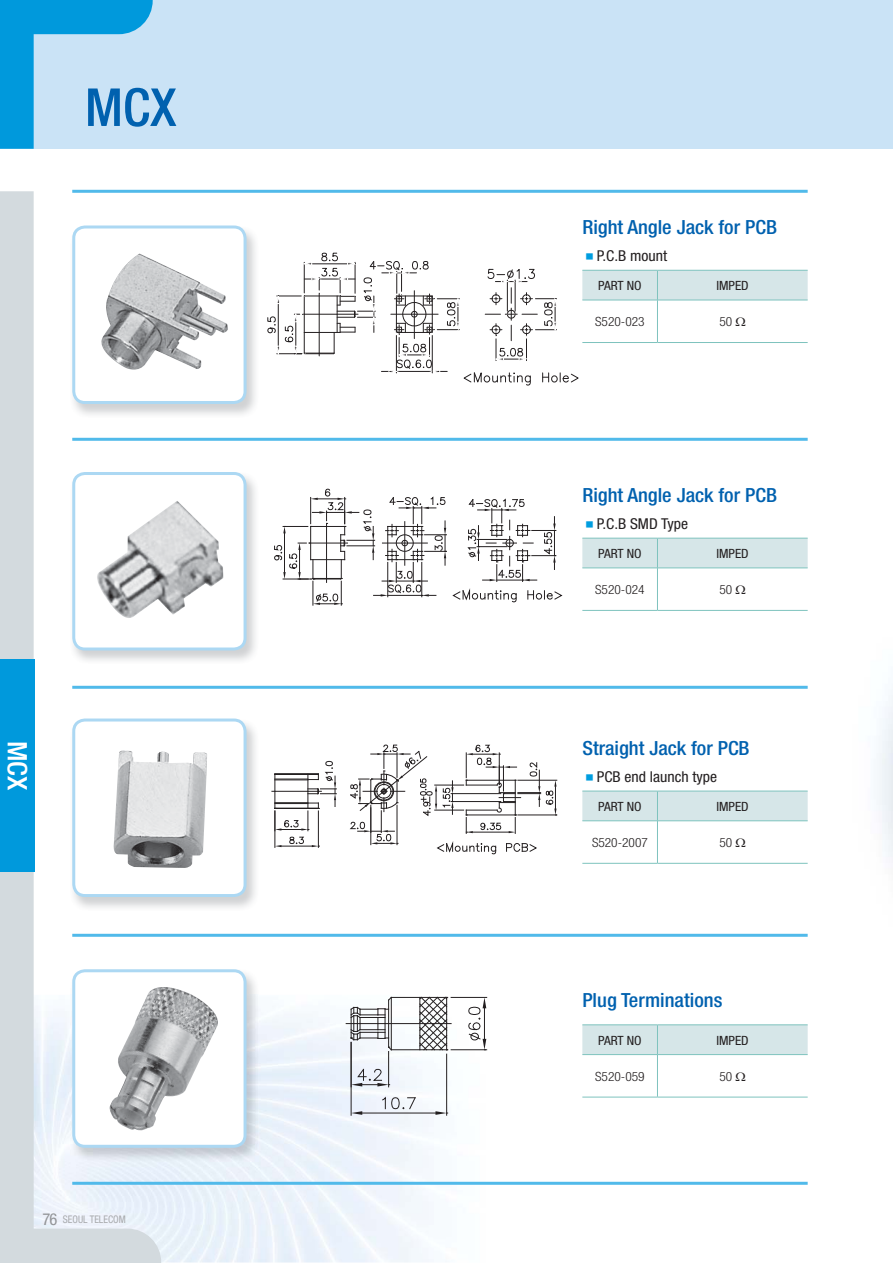
<style>
.page{position:relative;width:893px;height:1263px;background:#fff}
.page>*{position:absolute;margin:0;border:0;box-sizing:border-box;transform-origin:0 0}
.t1{font:500 condensed 52.5px "Helvetica Neue";color:#0061af}
.t2{font:500 condensed 27px "Helvetica Neue";color:#fff;scale:1.05 1}
.t3{font:500 condensed 19.5px "Helvetica Neue";color:#0061af;scale:1.05 1}
.t4{font:condensed 15px "Helvetica Neue";color:#231f20;scale:1.05 1}
.t5{font:condensed 12.75px "Helvetica Neue";color:#231f20;scale:1.05 1}
.t6{font:300 condensed 12.75px "Helvetica Neue";color:#231f20;scale:1.05 1}
.t7{font:condensed 10.5px "Helvetica Neue";color:#a7a9ac;scale:.95 1}
.s1{font-size:16.5px;color:#939598}
.s2{font-family:"YDVYGO Std 12 KS Cms UHC H";font-stretch:normal;color:#009ddf}
</style>
<div class="page">
<div style="left:0;top:0;width:893px;height:149px;background:#cae3f6"></div>
<img style="left:161px;top:996px;width:336px;height:267px">
<svg style="left:0;top:0;width:153px;height:149px"></svg>
<svg style="left:0;top:191px;width:161px;height:1072px"></svg>
<hr style="left:72px;top:190px;width:736px;height:3px;background:#51baea">
<hr style="left:72px;top:438px;width:736px;height:3px;background:#51baea">
<hr style="left:72px;top:686px;width:736px;height:3px;background:#51baea">
<hr style="left:72px;top:934px;width:736px;height:3px;background:#51baea">
<hr style="left:72px;top:1182px;width:736px;height:3px;background:#51baea">
<img style="left:70px;top:226px;width:186px;height:192px">
<div style="left:74px;top:227px;width:171px;height:176px;background:#fff;border-radius:11px"></div>
<div style="left:72px;top:226px;width:175px;height:178px;border:3px solid #acd8f3;border-radius:11px"></div>
<img style="left:70px;top:472px;width:186px;height:192px">
<div style="left:74px;top:474px;width:171px;height:175px;background:#fff;border-radius:11px"></div>
<div style="left:72px;top:472px;width:175px;height:179px;border:3px solid #acd8f3;border-radius:11px"></div>
<img style="left:70px;top:719px;width:186px;height:192px">
<div style="left:74px;top:720px;width:171px;height:176px;background:#fff;border-radius:11px"></div>
<div style="left:72px;top:719px;width:175px;height:178px;border:3px solid #acd8f3;border-radius:11px"></div>
<img style="left:70px;top:969px;width:189px;height:193px">
<div style="left:74px;top:971px;width:171px;height:175px;background:#fff;border-radius:11px"></div>
<div style="left:72px;top:969px;width:175px;height:179px;border:3px solid #acd8f3;border-radius:11px"></div>
<hr style="left:582px;top:568px;width:75px;height:1px;background:#7ec3be">
<hr style="left:582px;top:610px;width:75px;height:1px;background:#7ec3be">
<svg style="left:582px;top:538px;width:226px;height:30px;background:#d2e4e6"></svg>
<hr style="left:657px;top:568px;width:151px;height:1px;background:#7ec3be">
<hr style="left:657px;top:568px;width:1px;height:42px;background:#7ec3be">
<hr style="left:657px;top:610px;width:151px;height:1px;background:#7ec3be">
<div style="left:582px;top:792px;width:226px;height:29px;background:#d6e6e8"></div>
<hr style="left:582px;top:821px;width:75px;height:1px;background:#7ec3be">
<hr style="left:582px;top:791px;width:75px;height:1px;background:#7ec3be">
<hr style="left:582px;top:863px;width:75px;height:1px;background:#7ec3be">
<hr style="left:657px;top:791px;width:151px;height:1px;background:#7ec3be">
<hr style="left:657px;top:791px;width:1px;height:30px;background:#7ec3be">
<hr style="left:657px;top:821px;width:151px;height:1px;background:#7ec3be">
<hr style="left:657px;top:821px;width:1px;height:42px;background:#7ec3be">
<hr style="left:657px;top:863px;width:151px;height:1px;background:#7ec3be">
<hr style="left:582px;top:1024px;width:75px;height:1px;background:#7ec3be">
<hr style="left:582px;top:1097px;width:75px;height:1px;background:#7ec3be">
<hr style="left:657px;top:1024px;width:151px;height:1px;background:#7ec3be">
<div style="left:582px;top:1025px;width:226px;height:30px;background:#d6e6e8"></div>
<hr style="left:657px;top:1054px;width:151px;height:1px;background:#7ec3be">
<hr style="left:657px;top:1055px;width:1px;height:42px;background:#7ec3be">
<hr style="left:657px;top:1097px;width:151px;height:1px;background:#7ec3be">
<svg style="left:453px;top:589px;width:63px;height:13px"></svg>
<svg style="left:528px;top:591px;width:34px;height:9px"></svg>
<svg style="left:468px;top:499px;width:88px;height:82px"></svg>
<svg style="left:274px;top:489px;width:172px;height:116px"></svg>
<hr style="left:518px;top:780px;width:39px;height:1px;background:#231f20">
<hr style="left:518px;top:815px;width:39px;height:1px;background:#231f20">
<hr style="left:275px;top:811px;width:1px;height:36px;background:#231f20">
<hr style="left:318px;top:811px;width:1px;height:36px;background:#231f20">
<hr style="left:281px;top:846px;width:31px;height:1px;background:#231f20">
<svg style="left:275px;top:845px;width:6px;height:2px"></svg>
<svg style="left:272px;top:761px;width:64px;height:70px"></svg>
<svg style="left:312px;top:845px;width:7px;height:2px"></svg>
<svg style="left:289px;top:837px;width:15px;height:7px"></svg>
<svg style="left:350px;top:745px;width:206px;height:109px"></svg>
<hr style="left:346px;top:1023px;width:105px;height:1px;background:#231f20">
<hr style="left:391px;top:1050px;width:56px;height:1px;background:#231f20">
<hr style="left:391px;top:997px;width:56px;height:1px;background:#231f20">
<hr style="left:388px;top:1052px;width:1px;height:35px;background:#231f20">
<svg style="left:352px;top:1069px;width:38px;height:18px"></svg>
<hr style="left:351px;top:1042px;width:1px;height:73px;background:#231f20">
<hr style="left:446px;top:1054px;width:1px;height:61px;background:#231f20">
<hr style="left:362px;top:1113px;width:73px;height:1px;background:#231f20">
<svg style="left:351px;top:1111px;width:11px;height:4px"></svg>
<svg style="left:351px;top:997px;width:41px;height:53px"></svg>
<svg style="left:435px;top:1111px;width:13px;height:4px"></svg>
<svg style="left:382px;top:1097px;width:33px;height:12px"></svg>
<hr style="left:451px;top:997px;width:36px;height:1px;background:#231f20">
<hr style="left:451px;top:1050px;width:36px;height:1px;background:#231f20">
<svg style="left:419px;top:997px;width:29px;height:54px"></svg>
<svg style="left:468px;top:997px;width:18px;height:54px"></svg>
<img style="left:101px;top:253px;width:127px;height:117px">
<img style="left:97px;top:501px;width:126px;height:117px">
<img style="left:113px;top:750px;width:94px;height:118px">
<img style="left:109px;top:987px;width:109px;height:144px">
<div style="left:0;top:659px;width:34px;height:213px;background:#0099dc"></div>
<svg style="left:267px;top:253px;width:541px;height:132px"></svg>
<h1 class="t1" style="left:85px;top:88px;width:93px">MCX</h1>
<h2 class="t2" style="left:27px;top:741px;width:48px;rotate:90deg">MCX</h2>
<p class="t7" style="left:43px;top:1215px;width:89px"><span class="s1">76</span> SEOUL TELECOM</p>
<p class="t3" style="left:582px;top:220px;width:187px">Right Angle Jack for PCB</p>
<p class="t4" style="left:582px;top:251px;width:82px"><span class="s2">■</span>P.C.B mount</p>
<p class="t5" style="left:598px;top:281px;width:43px">PART NO</p>
<p class="t5" style="left:716px;top:281px;width:32px">IMPED</p>
<p class="t6" style="left:595px;top:317px;width:49px">S520-023</p>
<p class="t6" style="left:719px;top:317px;width:14px">50</p>
<p class="t3" style="left:582px;top:488px;width:187px">Right Angle Jack for PCB</p>
<p class="t4" style="left:582px;top:519px;width:102px"><span class="s2">■</span>P.C.B SMD Type</p>
<p class="t5" style="left:598px;top:549px;width:43px">PART NO</p>
<p class="t5" style="left:716px;top:549px;width:32px">IMPED</p>
<p class="t6" style="left:595px;top:585px;width:49px">S520-024</p>
<p class="t6" style="left:719px;top:585px;width:14px">50</p>
<p class="t3" style="left:582px;top:741px;width:161px">Straight Jack for PCB</p>
<p class="t4" style="left:582px;top:771px;width:130px"><span class="s2">■</span>PCB end launch type</p>
<p class="t5" style="left:598px;top:802px;width:43px">PART NO</p>
<p class="t5" style="left:716px;top:802px;width:32px">IMPED</p>
<p class="t6" style="left:592px;top:838px;width:55px">S520-2007</p>
<p class="t6" style="left:719px;top:838px;width:14px">50</p>
<p class="t3" style="left:582px;top:993px;width:135px">Plug Terminations</p>
<p class="t5" style="left:598px;top:1036px;width:43px">PART NO</p>
<p class="t5" style="left:716px;top:1036px;width:32px">IMPED</p>
<p class="t6" style="left:595px;top:1072px;width:49px">S520-059</p>
<p class="t6" style="left:719px;top:1072px;width:14px">50</p>
</div>
